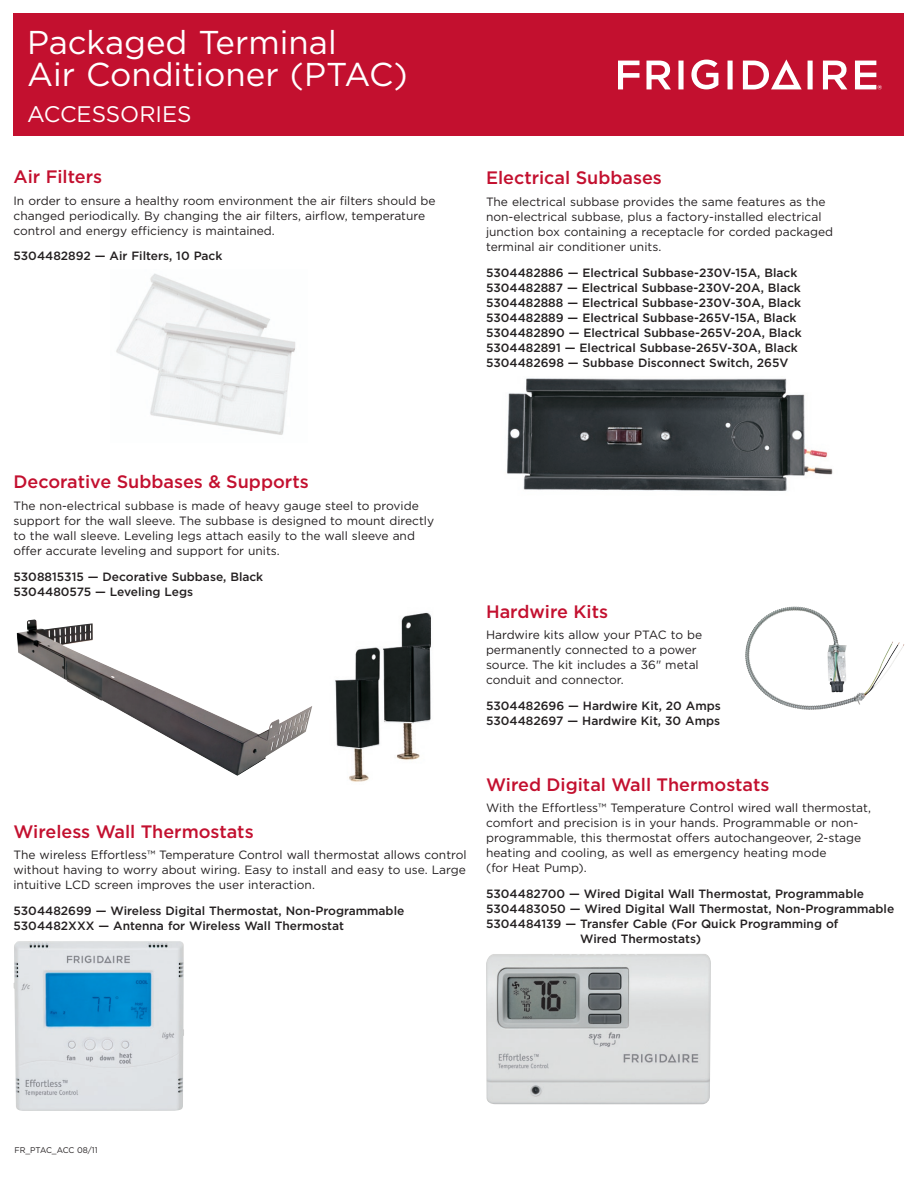
<style>
.page{position:relative;width:918px;height:1188px;background:#fff}
.page>*{position:absolute;margin:0;border:0;box-sizing:border-box;transform-origin:0 0}
.t1{font:33px/31.5px "Gotham";color:#fff}
.t2{font:22.5px "Gotham";color:#fff}
.t3{font:500 18px "Gotham";color:#c3102f}
.t4{font:12px/15px "Gotham";color:#231f20}
.t5{font:500 12px/15px "Gotham";color:#231f20}
.t6{font:8.25px "Gotham";letter-spacing:-.01em;color:#231f20}
</style>
<div class="page">
<div style="left:14px;top:14px;width:890px;height:122px;background:#c3102f"></div>
<svg style="left:808px;top:61px;width:5px;height:28px"></svg>
<svg style="left:691px;top:60px;width:27px;height:29px"></svg>
<svg style="left:618px;top:61px;width:21px;height:28px"></svg>
<svg style="left:647px;top:61px;width:24px;height:28px"></svg>
<svg style="left:678px;top:61px;width:6px;height:28px"></svg>
<svg style="left:728px;top:61px;width:5px;height:28px"></svg>
<svg style="left:823px;top:61px;width:24px;height:28px"></svg>
<svg style="left:743px;top:59px;width:59px;height:30px"></svg>
<svg style="left:855px;top:61px;width:27px;height:28px"></svg>
<img style="left:745px;top:606px;width:65px;height:104px">
<img style="left:507px;top:378px;width:326px;height:113px">
<img style="left:116px;top:273px;width:180px;height:162px">
<img style="left:16px;top:620px;width:296px;height:156px">
<img style="left:335px;top:612px;width:96px;height:170px">
<img style="left:14px;top:941px;width:170px;height:170px">
<img style="left:486px;top:954px;width:225px;height:150px">
<h1 class="t1" style="left:27px;top:26px;width:382px">Packaged Terminal<br>Air Conditioner (PTAC)</h1>
<h2 class="t2" style="left:27px;top:100px;width:166px">Accessories</h2>
<h3 class="t3" style="left:14px;top:165px;width:90px">Air Filters</h3>
<p class="t4" style="left:14px;top:193px;width:424px">I n order to ensure a healthy room environment the air filters should be changed periodically. By changing the air filters, airflow, temperature control and energy efficiency is maintained.</p>
<p class="t5" style="left:14px;top:249px;width:210px">5304482892 — Air Filters, 10 Pack</p>
<h3 class="t3" style="left:486px;top:166px;width:177px">Electrical Subbases</h3>
<p class="t4" style="left:486px;top:194px;width:349px">The electrical subbase provides the same features as the non-electrical subbase, plus a factory-installed electrical junction box containing a receptacle for corded packaged terminal air conditioner units.</p>
<p class="t5" style="left:486px;top:265px;width:317px">5304482886 — Electrical Subbase-230V-15A, Black 5304482887 — Electrical Subbase-230V-20A, Black 5304482888 — Electrical Subbase-230V-30A, Black 5304482889 — Electrical Subbase-265V-15A, Black 5304482890 — Electrical Subbase-265V-20A, Black 5304482891 — Electrical Subbase-265V-30A, Black 5304482698 — Subbase Disconnect Switch, 265V</p>
<h3 class="t3" style="left:14px;top:470px;width:297px">Decorative Subbases &amp; Supports</h3>
<p class="t4" style="left:14px;top:498px;width:422px">The non-electrical subbase is made of heavy gauge steel to provide support for the wall sleeve. The subbase is designed to mount directly to the wall sleeve. Leveling legs attach easily to the wall sleeve and offer accurate leveling and support for units.</p>
<p class="t5" style="left:14px;top:569px;width:251px">5308815315 — Decorative Subbase, Black<br>5304480575 — Leveling Legs</p>
<h3 class="t3" style="left:14px;top:820px;width:242px">Wireless Wall Thermostats</h3>
<p class="t4" style="left:14px;top:847px;width:455px;text-align:justify">The wireless Effortless™ Temperature Control wall thermostat allows control without having to worry about wiring. Easy to install and easy to use. Large intuitive LCD screen improves the user interaction.</p>
<p class="t5" style="left:14px;top:903px;width:392px">5304482699 — Wireless Digital Thermostat, Non-Programmable<br>5304482XXX — Antenna for Wireless Wall Thermostat</p>
<h3 class="t3" style="left:486px;top:600px;width:124px">Hardwire Kits</h3>
<p class="t4" style="left:486px;top:627px;width:218px">Hardwire kits allow your PTAC to be permanently connected to a power source. The kit includes a 36" metal conduit and connector.</p>
<p class="t5" style="left:486px;top:698px;width:236px">5304482696 — Hardwire Kit, 20 Amps<br>5304482697 — Hardwire Kit, 30 Amps</p>
<h3 class="t3" style="left:486px;top:773px;width:285px">Wired Digital Wall Thermostats</h3>
<p class="t4" style="left:486px;top:800px;width:386px">With the Effortless™ Temperature Control wired wall thermostat, comfort and precision is in your hands. Programmable or non&shy;programmable, this thermostat offers autochangeover, 2-stage heating and cooling, as well as emergency heating mode<br>(for Heat Pump).</p>
<p class="t5" style="left:486px;top:886px;width:379px">5304482700 — Wired Digital Wall Thermostat, Programmable</p>
<p class="t5" style="left:486px;top:901px;width:410px">5304483050 — Wired Digital Wall Thermostat, Non-Programmable</p>
<p class="t5" style="left:486px;top:916px;width:354px">5304484139 — Transfer Cable (For Quick Programming of</p>
<p class="t5" style="left:580px;top:931px;width:122px">Wired Thermostats)</p>
<p class="t6" style="left:14px;top:1145px;width:85px">FR_PTAC_ACC 08/11</p>
</div>
